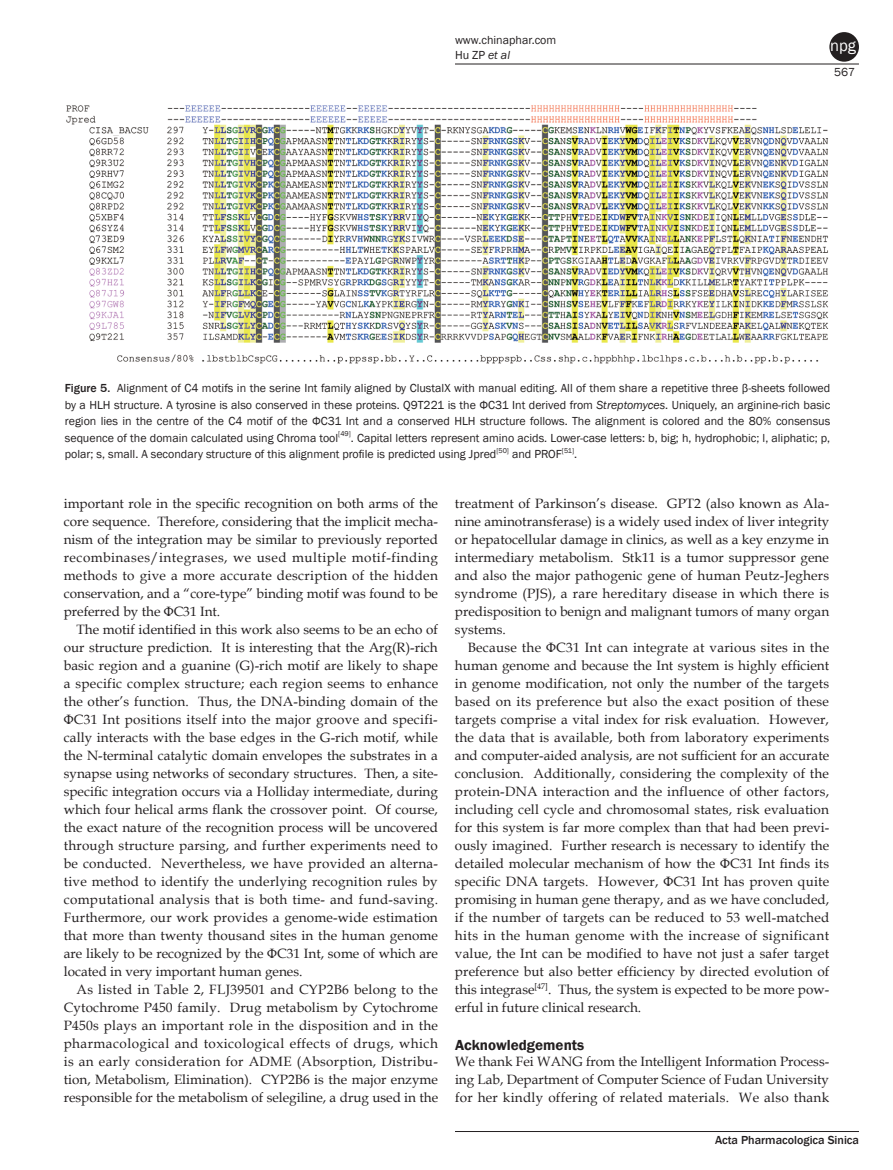
<style>
.page{position:relative;width:893px;height:1170px;background:#fff}
.page>*{position:absolute;margin:0;border:0;box-sizing:border-box;transform-origin:0 0}
.t1{font:16.5px "Franklin Gothic Book 2";color:#fff}
.t2{font:600 15px "Franklin Gothic";color:#231f20}
.t3{font:13.5px/18px "Book Antiqua 2";letter-spacing:.01em;color:#231f20}
.t4{font:13.5px/18px "Book Antiqua";color:#231f20}
.t5{font:13.5px/18px "Book Antiqua";letter-spacing:.02em;color:#231f20}
.t6{font:13.5px/18px "Book Antiqua";letter-spacing:.03em;color:#231f20}
.t7{font:13.5px "Book Antiqua 2";letter-spacing:.035em;color:#231f20}
.t8{font:12px/16.5px "Franklin Gothic";color:#231f20;text-align:justify}
.t9{font:12px/15px "Franklin Gothic Book 2";color:#231f20}
.t10{font:12px "Franklin Gothic Medium 2";color:#231f20}
.s1{font-family:"Franklin Gothic";font-style:italic}
.s2{font-family:"Franklin Gothic Medium 2"}
.s3{font-family:"Franklin Gothic Book 2"}
.s4{font-style:italic}
.s5{font-family:"Book Antiqua"}
</style>
<div class="page">
<hr style="left:455px;top:64px;width:404px;height:1px;background:#231f20">
<hr style="left:455px;top:1131px;width:404px;height:1px;background:#231f20">
<div style="left:829px;top:32px;width:30px;height:30px;background:#231f20;border-radius:50%"></div>
<img style="left:66px;top:105px;width:763px;height:259px">
<p class="t9" style="left:455px;top:32px;width:103px">www.chinaphar.com<br>Hu ZP <span class="s1">et al</span></p>
<p class="t1" style="left:830px;top:35px;width:27px">npg</p>
<p class="t9" style="left:834px;top:65px;width:23px">567</p>
<p class="t8" style="left:65px;top:380px;width:767px"><span class="s2">Figure 5.</span> Alignment of C4 motifs in the serine Int family aligned by ClustalX with manual editing. All of them share a repetitive three β-sheets followed by a HLH structure. A tyrosine is also conserved in these proteins. Q9T221 is the ΦC31 <span class="s3">i nt derived from</span> <span class="s4">Streptomyces</span>. Uniquely, an arginine-rich basic region lies in the centre of the C4 motif of the ΦC31 Int and a conserved HLH structure follows. The alignment is colored and the 80% consensus sequence of the domain calculated using Chroma tool<sup>[49]</sup>. Capital letters represent amino acids. Lower-case letters: b, big; h, hydrophobic; l, aliphatic; p, polar; s, small. A secondary structure of this alignment profile is predicted using Jpred<sup>[50]</sup> and PROF<sup>[51]</sup><span class="s3">.</span></p>
<p class="t3" style="left:64px;top:494px;width:376px">important role in the specific recognition on both arms of the</p>
<p class="t4" style="left:64px;top:512px;width:376px">core sequence. Therefore, considering that the implicit mecha&shy;nism of the integration may be similar to previously reported</p>
<p class="t7" style="left:64px;top:548px;width:376px">recombinases/integrases, we used multiple motif-finding</p>
<p class="t5" style="left:64px;top:566px;width:376px">methods to give a more accurate description of the hidden conservation, and a “core-type” binding motif was found to be</p>
<p class="t3" style="left:77px;top:602px;width:363px;text-indent:-13px">preferred by the ΦC31 Int.<br>The motif identified in this work also seems to be an echo of</p>
<p class="t4" style="left:64px;top:638px;width:375px">our structure prediction. It is interesting that the Arg(R)-rich</p>
<p class="t3" style="left:64px;top:656px;width:376px;text-align:justify">basic region and a guanine (G)-rich motif are likely to shape a specific complex structure; each region seems to enhance the other’s function. Thus, the DNA-binding domain of the ΦC31 Int positions itself into the major groove and specifi&shy;cally interacts with the base edges in the G-rich motif, while the N-terminal catalytic domain envelopes the substrates in a</p>
<p class="t4" style="left:64px;top:764px;width:376px">synapse using networks of secondary structures. Then, a site-</p>
<p class="t3" style="left:64px;top:782px;width:376px;text-align:justify">specific integration occurs via a Holliday intermediate, during which four helical arms flank the crossover point. Of course, the exact nature of the recognition process will be uncovered through structure parsing, and further experiments need to be conducted. Nevertheless, we have provided an alterna<span class="s5">-</span></p>
<p class="t4" style="left:64px;top:872px;width:376px;text-align:justify">tive method to identify the underlying recognition rules by computational analysis that is both time- and fund-saving.<br>Furthermore, our work provides a genome-wide estimation that more than twenty thousand sites in the human genome</p>
<p class="t3" style="left:64px;top:944px;width:376px">are likely to be recognized by the ΦC31 Int, some of which are</p>
<p class="t4" style="left:64px;top:962px;width:240px">located in very important human genes.</p>
<p class="t3" style="left:64px;top:980px;width:376px;text-align:justify;text-indent:13px">As listed in Table 2, FLJ39501 and CYP2B6 belong to the Cytochrome P450 family. Drug metabolism by Cytochrome P450s plays an important role in the disposition and in the pharmacological and toxicological effects of drugs, which</p>
<p class="t4" style="left:64px;top:1052px;width:376px;text-align:justify">is an early consideration for ADME (Absorption, Distribu&shy;tion, Metabolism, Elimination). CYP2B6 is the major enzyme responsible for the metabolism of selegiline, a drug used in the</p>
<p class="t3" style="left:455px;top:494px;width:376px">treatment of Parkinson’s disease. GPT2 (also known as Ala&shy;nine aminotransferase) is a widely used index of liver integrity</p>
<p class="t4" style="left:455px;top:530px;width:376px">or hepatocellular damage in clinics, as well as a key enzyme in intermediary metabolism. Stk11 is a tumor suppressor gene</p>
<p class="t3" style="left:455px;top:566px;width:376px">and also the major pathogenic gene of human Peutz-Jeghers syndrome (PJS), a rare hereditary disease in which there is</p>
<p class="t4" style="left:455px;top:602px;width:376px">predisposition to benign and malignant tumors of many organ systems.</p>
<p class="t3" style="left:455px;top:638px;width:376px;text-align:right">Because the ΦC31 Int can integrate at various sites in the human genome and because the Int system is highly efficient</p>
<p class="t4" style="left:455px;top:674px;width:376px">in genome modification, not only the number of the targets</p>
<p class="t3" style="left:455px;top:692px;width:376px;text-align:justify">based on its preference but also the exact position of these targets comprise a vital index for risk evaluation. However, the data that is available, both from laboratory experiments and computer-aided analysis, are not sufficient for an accurate conclusion. Additionally, considering the complexity of the protein-DNA interaction and the influence of other factors,</p>
<p class="t4" style="left:455px;top:800px;width:375px">including cell cycle and chromosomal states, risk evaluation</p>
<p class="t3" style="left:455px;top:818px;width:376px">for this system is far more complex than that had been previ<span class="s5">-</span></p>
<p class="t4" style="left:455px;top:836px;width:376px">ously imagined. Further research is necessary to identify the</p>
<p class="t3" style="left:455px;top:854px;width:376px">detailed molecular mechanism of how the ΦC31 Int finds its specific DNA targets. However, ΦC31 Int has proven quite</p>
<p class="t4" style="left:455px;top:890px;width:376px">promising in human gene therapy, and as we have concluded,</p>
<p class="t3" style="left:455px;top:908px;width:376px">if the number of targets can be reduced to 53 well-matched</p>
<p class="t6" style="left:455px;top:926px;width:376px">hits in the human genome with the increase of significant value, the Int can be modified to have not just a safer target</p>
<p class="t3" style="left:455px;top:962px;width:376px">preference but also better efficiency by directed evolution of <span class="s5">this integrase</span><sup>[47]</sup>. Thus, the system is expected to be more pow<span class="s5">-</span></p>
<p class="t4" style="left:455px;top:998px;width:188px">erful in future clinical research.</p>
<p class="t2" style="left:455px;top:1035px;width:131px">Acknowledgements</p>
<p class="t3" style="left:455px;top:1052px;width:376px">We thank Fei WANG from the Intelligent Information Process<span class="s5">-</span></p>
<p class="t4" style="left:455px;top:1070px;width:376px">ing Lab, Department of Computer Science of Fudan University for her kindly offering of related materials. We also thank</p>
<p class="t10" style="left:715px;top:1132px;width:145px">Acta Pharmacologica Sinica</p>
</div>
